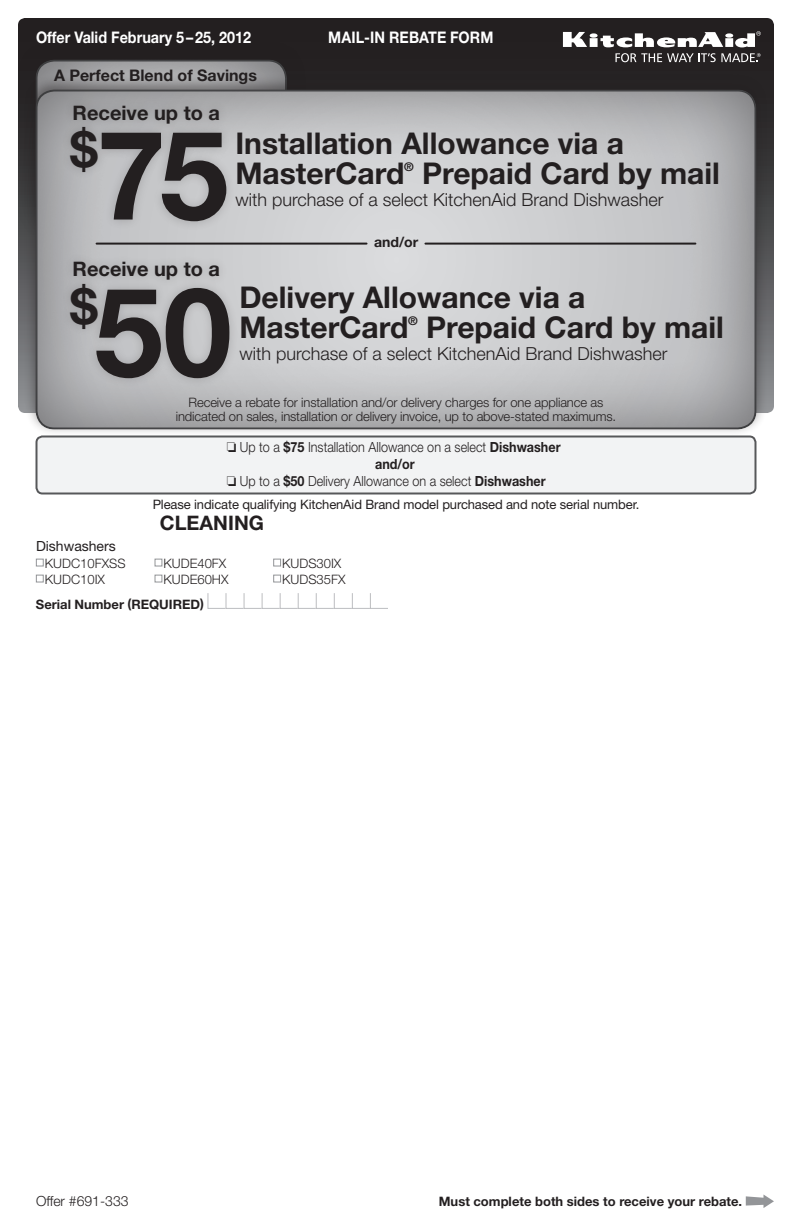
<style>
.page{position:relative;width:792px;height:1224px;background:#fff}
.page>*{position:absolute;margin:0;border:0;box-sizing:border-box;transform-origin:0 0}
.t1{font:700 124px "Helvetica Neue LT Std";color:#231f20}
.t2{font:700 49.6px "Helvetica Neue LT Std";color:#231f20}
.t3{font:700 30px/30px "Helvetica Neue LT Std";color:#231f20}
.t4{font:700 20px "Helvetica Neue LT Std";color:#231f20}
.t5{font:300 18px "Helvetica Neue LT Std";color:#231f20}
.t6{font:700 16px "Helvetica Neue LT Std";color:#fff;scale:.9 1}
.t7{font:700 16px "Helvetica Neue LT Std";color:#231f20}
.t8{font:300 14px "Helvetica Neue LT Std";color:#231f20;scale:.9 1}
.t9{font:300 14px "Helvetica Neue LT Std";color:#231f20}
.t10{font:14px "Helvetica Neue LT Std";color:#231f20}
.t11{font:700 14px "Helvetica Neue LT Std";color:#231f20}
.t12{font:700 14px "Helvetica Neue LT Std";color:#231f20;scale:.9 1}
.t13{font:300 13px/16px "Helvetica Neue LT Std";letter-spacing:-.01em;color:#231f20}
.t14{font:13px "Helvetica Neue LT Std";letter-spacing:-.01em;color:#231f20}
.t15{font:700 13px "Helvetica Neue LT Std";color:#231f20}
.t16{font:700 12px "Helvetica Neue LT Std";color:#231f20}
.s1{font-weight:700}
</style>
<div class="page">
<svg style="left:18px;top:18px;width:756px;height:395px;background:#2a2628"></svg>
<div style="left:14px;top:38px;width:292px;height:204px;background:#231f20;opacity:.5"></div>
<div style="left:34px;top:59px;width:256px;height:166px;background:#231f20;opacity:.5"></div>
<div style="left:24px;top:74px;width:743px;height:362px;background:#231f20;opacity:.5"></div>
<div style="left:34px;top:89px;width:724px;height:343px;background:#231f20;opacity:.5"></div>
<hr style="left:97px;top:243px;width:270px;height:2px;background:#231f20">
<hr style="left:425px;top:243px;width:270px;height:2px;background:#231f20">
<div style="left:60px;top:251px;width:178px;height:136px;background:#231f20;opacity:.2"></div>
<div style="left:60px;top:94px;width:175px;height:136px;background:#231f20;opacity:.2"></div>
<svg style="left:563px;top:31px;width:198px;height:16px"></svg>
<svg style="left:616px;top:53px;width:145px;height:9px"></svg>
<div style="left:36px;top:436px;width:720px;height:58px;background:#f2f3f4;border-radius:6px"></div>
<div style="left:36px;top:436px;width:720px;height:58px;border:2px solid #57585a;border-radius:6px"></div>
<svg style="left:746px;top:1194px;width:28px;height:14px"></svg>
<div style="left:36px;top:559px;width:8px;height:7px;border:1px solid #939598"></div>
<div style="left:36px;top:575px;width:8px;height:7px;border:1px solid #939598"></div>
<div style="left:155px;top:559px;width:7px;height:7px;border:1px solid #939598"></div>
<div style="left:155px;top:575px;width:7px;height:7px;border:1px solid #939598"></div>
<div style="left:273px;top:559px;width:8px;height:7px;border:1px solid #939598"></div>
<div style="left:273px;top:575px;width:8px;height:7px;border:1px solid #939598"></div>
<svg style="left:207px;top:593px;width:181px;height:16px"></svg>
<p class="t6" style="left:36px;top:28px;width:241px">Offer Valid February 5–25, 2012</p>
<p class="t7" style="left:54px;top:65px;width:204px">A Perfect Blend of Savings</p>
<p class="t6" style="left:328px;top:28px;width:185px">MAIL-IN REBATE FORM</p>
<h3 class="t4" style="left:73px;top:100px;width:149px">Receive up to a</h3>
<h2 class="t2" style="left:70px;top:118px;width:29px">$</h2>
<h1 class="t1" style="left:97px;top:99px;width:133px">75</h1>
<h3 class="t3" style="left:235px;top:127px;width:390px">Installation Allowance via a<br>MasterCard</h3>
<p class="t16" style="left:404px;top:159px;width:11px">®</p>
<h3 class="t3" style="left:422px;top:157px;width:299px">Prepaid Card by mail</h3>
<h3 class="t5" style="left:235px;top:188px;width:430px">with purchase of a select KitchenAid Brand Dishwasher</h3>
<h3 class="t4" style="left:73px;top:257px;width:149px">Receive up to a</h3>
<h2 class="t2" style="left:70px;top:275px;width:29px">$</h2>
<h1 class="t1" style="left:94px;top:256px;width:139px">50</h1>
<p class="t11" style="left:374px;top:233px;width:46px">and/or</p>
<h3 class="t3" style="left:239px;top:281px;width:348px">Delivery Allowance via a<br>MasterCard</h3>
<p class="t16" style="left:408px;top:313px;width:11px">®</p>
<h3 class="t3" style="left:426px;top:311px;width:299px">Prepaid Card by mail</h3>
<h3 class="t5" style="left:239px;top:342px;width:430px">with purchase of a select KitchenAid Brand Dishwasher</h3>
<p class="t13" style="left:176px;top:395px;width:442px;line-height:14px;text-align:center">Receive a rebate for installation and/or delivery charges for one appliance as indicated on sales, installation or delivery invoice, up to above-stated maximums.</p>
<p class="t8" style="left:227px;top:438px;width:372px">❏ Up to a <span class="s1">$75</span> Installation Allowance on a select <span class="s1">Dishwasher</span></p>
<p class="t12" style="left:375px;top:455px;width:46px">and/or</p>
<p class="t8" style="left:227px;top:472px;width:356px">❏ Up to a <span class="s1">$50</span> Delivery Allowance on a select <span class="s1">Dishwasher</span></p>
<p class="t14" style="left:153px;top:497px;width:488px">Please indicate qualifying KitchenAid Brand model purchased and note serial number.</p>
<h3 class="t4" style="left:160px;top:511px;width:106px">CLEANING</h3>
<p class="t10" style="left:36px;top:538px;width:81px">Dishwashers</p>
<p class="t13" style="left:45px;top:555px;width:82px">KUDC10FXSS<br>KUDC10IX</p>
<p class="t13" style="left:164px;top:555px;width:67px">KUDE40FX<br>KUDE60HX</p>
<p class="t13" style="left:282px;top:555px;width:65px">KUDS30IX<br>KUDS35FX</p>
<p class="t15" style="left:36px;top:596px;width:170px">Serial Number (REQUIRED)</p>
<p class="t9" style="left:36px;top:1192px;width:94px">Offer #691-333</p>
<p class="t15" style="left:439px;top:1193px;width:305px">Must complete both sides to receive your rebate.</p>
</div>
